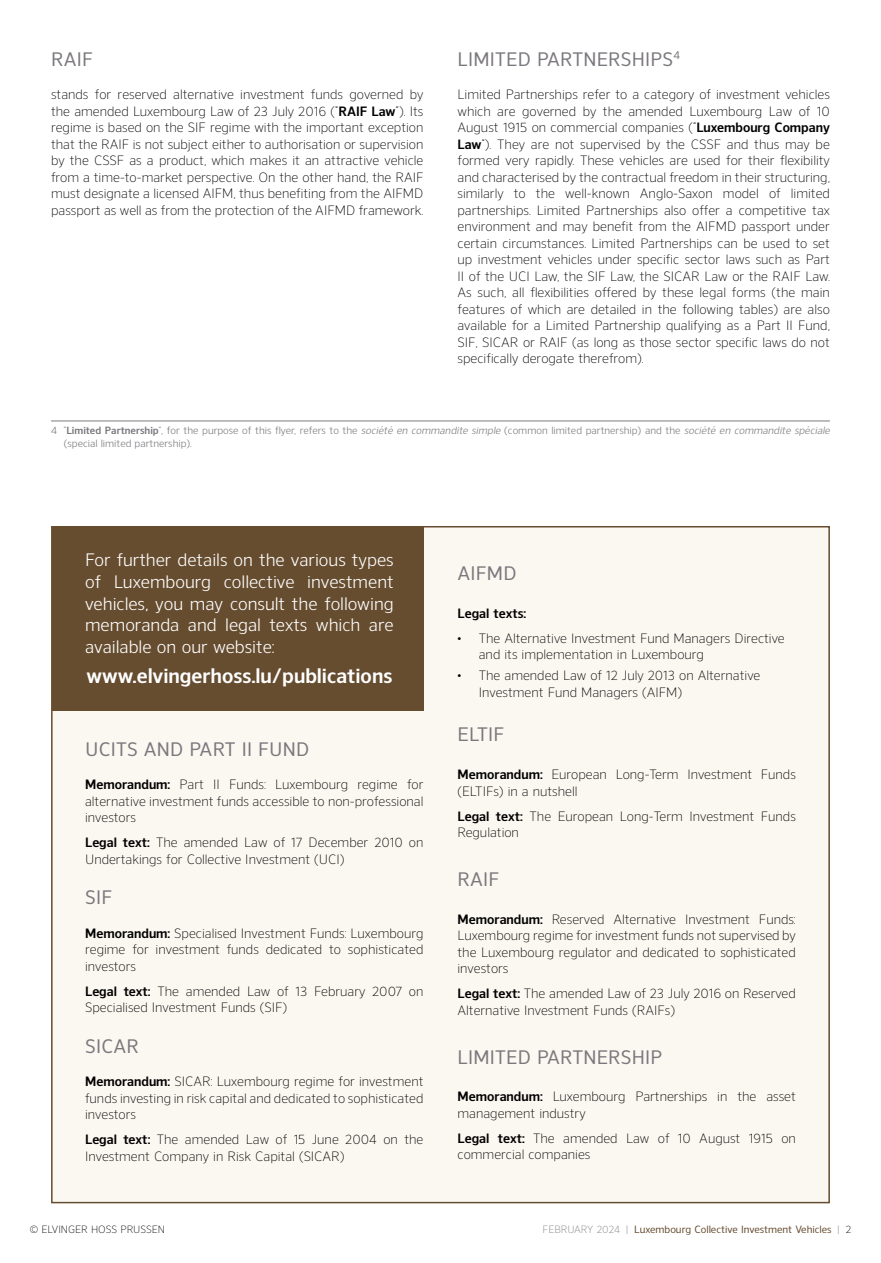
<style>
.page{position:relative;width:881px;height:1263px;background:#fff}
.page>*{position:absolute;margin:0;border:0;box-sizing:border-box;transform-origin:0 0}
.t1{font:700 21px "Nu Order";color:#fff}
.t2{font:500 19.5px "Nu Order";letter-spacing:.01em;color:#7c797e}
.t3{font:18px/21.6px "Nu Order";color:#fff;text-align:justify}
.t4{font:300 13.5px/16.5px "Nu Order";color:#000}
.t5{font:700 13.5px "Nu Order";color:#000}
.t6{font:10.5px/12.6px "Nu Order";color:#7c797e}
.t7{font:500 10.5px "Nu Order";color:#674d30}
.t8{font:300 10.5px "Nu Order";color:#000}
.s1{font-weight:700}
.s2{font-style:italic}
.s3{font-weight:700;font-size:14.25px}
.s4{font-weight:300;color:#7c797e}
.s5{font-weight:300;color:#000}
</style>
<div class="page">
<div style="left:51px;top:526px;width:778px;height:677px;background:#fbf7f1;border:2px solid #674d30"></div>
<div style="left:52px;top:526px;width:371px;height:185px;background:#674d30"></div>
<hr style="left:51px;top:421px;width:778px;height:1px;background:#7c797e">
<h2 class="t2" style="left:51px;top:46px;width:43px">RAIF</h2>
<p class="t4" style="left:51px;top:85px;width:374px;text-align:justify">stands for reserved alternative investment funds governed by the amended Luxembourg Law of 23 July 2016 (“<span class="s1">RAIF Law</span>”). Its regime is based on the SIF regime with the important exception that the RAIF is not subject either to authorisation or supervision by the CSSF as a product, which makes it an attractive vehicle from a time-to-market perspective. On the other hand, the RAIF must designate a licensed AIFM, thus benefiting from the AIFMD passport as well as from the protection of the AIFMD framework.</p>
<h2 class="t2" style="left:457px;top:46px;width:224px">LIMITED PARTNERSHIPS<sup>4</sup></h2>
<p class="t4" style="left:457px;top:85px;width:374px;text-align:justify">Limited Partnerships refer to a category of investment vehicles which are governed by the amended Luxembourg Law of 10<br>August 1915 on commercial companies (“<span class="s1">Luxembourg Company Law</span>”). They are not supervised by the CSSF and thus may be formed very rapidly. These vehicles are used for their flexibility and characterised by the contractual freedom in their structuring, similarly to the well-known Anglo-Saxon model of limited partnerships. Limited Partnerships also offer a competitive tax environment and may benefit from the AIFMD passport under certain circumstances. Limited Partnerships can be used to set up investment vehicles under specific sector laws such as Part II of the UCI Law, the SIF Law, the SICAR Law or the RAIF Law.<br>As such, all flexibilities offered by these legal forms (the main features of which are detailed in the following tables) are also available for a Limited Partnership qualifying as a Part II Fund, SIF, SICAR or RAIF (as long as those sector specific laws do not specifically derogate therefrom).</p>
<p class="t6" style="left:64px;top:423px;width:769px;text-indent:-13px">4 "<span class="s1">Limited Partnership</span>", for the purpose of this flyer, refers to the <span class="s2">société en commandite simple</span> (common limited partnership) and the <span class="s2">société en commandite spéciale </span>(special limited partnership).</p>
<h3 class="t3" style="left:85px;top:548px;width:310px">For further details on the various types of Luxembourg collective investment vehicles, you may consult the following memoranda and legal texts which are available on our website:</h3>
<h1 class="t1" style="left:86px;top:662px;width:307px">www.elvingerhoss.lu/publications</h1>
<h2 class="t2" style="left:85px;top:736px;width:225px">UCITS AND PART II FUND</h2>
<p class="t4" style="left:85px;top:775px;width:340px;text-align:justify"><span class="s1">Memorandum:</span> Part II Funds: Luxembourg regime for alternative investment funds accessible to non-professional investors</p>
<p class="t4" style="left:85px;top:833px;width:340px"><span class="s1">Legal text:</span> The amended Law of 17 December 2010 on<br>Undertakings for Collective Investment (UCI)</p>
<h2 class="t2" style="left:85px;top:885px;width:28px">SIF</h2>
<p class="t4" style="left:85px;top:924px;width:340px;text-align:justify"><span class="s1">Memorandum:</span> Specialised Investment Funds: Luxembourg regime for investment funds dedicated to sophisticated investors</p>
<p class="t4" style="left:85px;top:982px;width:340px"><span class="s1">Legal text:</span> The amended Law of 13 February 2007 on<br>Specialised Investment Funds (SIF)</p>
<h2 class="t2" style="left:85px;top:1033px;width:55px">SICAR</h2>
<p class="t4" style="left:85px;top:1072px;width:340px;text-align:justify"><span class="s1">Memorandum:</span> SICAR: Luxembourg regime for investment funds investing in risk capital and dedicated to sophisticated investors</p>
<p class="t4" style="left:85px;top:1130px;width:339px"><span class="s1">Legal text:</span> The amended Law of 15 June 2004 on the<br>Investment Company in Risk Capital (SICAR)</p>
<p class="t8" style="left:30px;top:1223px;width:136px">© ELVINGER HOSS PRUSSEN</p>
<h2 class="t2" style="left:457px;top:561px;width:61px">AIFMD</h2>
<p class="t5" style="left:457px;top:604px;width:70px">Legal texts:</p>
<p class="t4" style="left:478px;top:629px;width:307px;text-indent:-21px"><span class="s3">•</span> The Alternative Investment Fund Managers Directive and its implementation in Luxembourg</p>
<p class="t4" style="left:478px;top:666px;width:283px;text-indent:-21px"><span class="s3">•</span> The amended Law of 12 July 2013 on Alternative<br>Investment Fund Managers (AIFM)</p>
<h2 class="t2" style="left:457px;top:722px;width:48px">ELTIF</h2>
<p class="t4" style="left:457px;top:765px;width:340px"><span class="s1">Memorandum:</span> European Long-Term Investment Funds (ELTIFs) in a nutshell</p>
<p class="t4" style="left:457px;top:807px;width:340px"><span class="s1">Legal text:</span> The European Long-Term Investment Funds<br>Regulation</p>
<h2 class="t2" style="left:457px;top:867px;width:43px">RAIF</h2>
<p class="t4" style="left:457px;top:910px;width:340px;text-align:justify"><span class="s1">Memorandum:</span> Reserved Alternative Investment Funds:<br>Luxembourg regime for investment funds not supervised by the Luxembourg regulator and dedicated to sophisticated investors</p>
<p class="t4" style="left:457px;top:984px;width:340px"><span class="s1">Legal text:</span> The amended Law of 23 July 2016 on Reserved<br>Alternative Investment Funds (RAIFs)</p>
<h2 class="t2" style="left:457px;top:1044px;width:206px">LIMITED PARTNERSHIP</h2>
<p class="t4" style="left:457px;top:1088px;width:340px"><span class="s1">Memorandum:</span> Luxembourg Partnerships in the asset management industry</p>
<p class="t4" style="left:457px;top:1129px;width:340px"><span class="s1">Legal text:</span> The amended Law of 10 August 1915 on commercial companies</p>
<p class="t7" style="left:542px;top:1223px;width:310px"><span class="s4">FEBRUARY 2024 |</span> Luxembourg Collective Investment Vehicles <span class="s4">|</span> <span class="s5">2</span></p>
</div>
